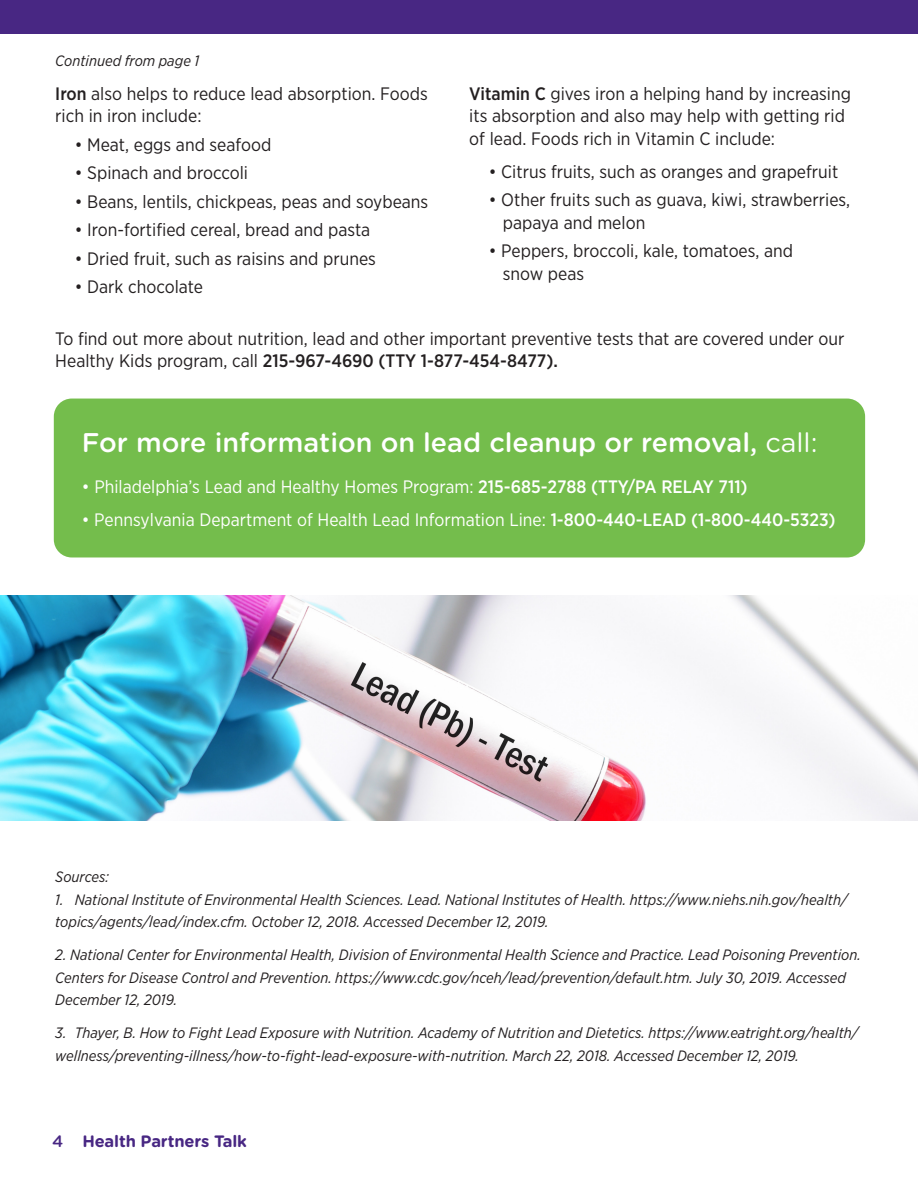
<style>
.page{position:relative;width:918px;height:1188px;background:#fff}
.page>*{position:absolute;margin:0;border:0;box-sizing:border-box;transform-origin:0 0}
.body_copy{font:500 27px "Gotham Rounded";color:#fff}
.body_copy-2{font:18px/22.5px "Gotham Narrow";color:#231f20}
.body_copy-3{font:18px "Gotham Narrow";color:#fff}
.t1{font:700 16.5px "Gotham Rounded";letter-spacing:-.01em;color:#482783}
.body_copy-4{font:italic 15px/22.5px "Gotham Narrow";color:#231f20}
.s1{font-weight:500}
.s2{font-weight:400}
</style>
<div class="page">
<div style="left:0;top:0;width:918px;height:33px;background:#482783"></div>
<div style="left:54px;top:399px;width:811px;height:158px;background:#74bd4c;border-radius:18px"></div>
<img style="left:0;top:596px;width:918px;height:224px">
<p class="body_copy-4" style="left:55px;top:49px;width:145px">Continued from page 1</p>
<p class="body_copy-2" style="left:55px;top:82px;width:374px"><span class="s1">Iron</span> also helps to reduce lead absorption. Foods rich in iron include:</p>
<p class="body_copy-2" style="left:75px;top:133px;width:198px">• Meat, eggs and seafood</p>
<p class="body_copy-2" style="left:75px;top:161px;width:175px">• Spinach and broccoli</p>
<p class="body_copy-2" style="left:75px;top:190px;width:355px">• Beans, lentils, chickpeas, peas and soybeans</p>
<p class="body_copy-2" style="left:75px;top:218px;width:297px">• Iron-fortified cereal, bread and pasta</p>
<p class="body_copy-2" style="left:75px;top:247px;width:303px">• Dried fruit, such as raisins and prunes</p>
<p class="body_copy-2" style="left:75px;top:275px;width:130px">• Dark chocolate</p>
<p class="body_copy-2" style="left:469px;top:82px;width:383px"><span class="s1">Vitamin C</span> gives iron a helping hand by increasing its absorption and also may help with getting rid of lead. Foods rich in Vitamin C include:</p>
<p class="body_copy-2" style="left:489px;top:160px;width:351px">• Citrus fruits, such as oranges and grapefruit</p>
<p class="body_copy-2" style="left:503px;top:188px;width:349px;text-indent:-14px">• Other fruits such as guava, kiwi, strawberries, papaya and melon</p>
<p class="body_copy-2" style="left:503px;top:239px;width:292px;text-indent:-14px">• Peppers, broccoli, kale, tomatoes, and snow peas</p>
<p class="body_copy-2" style="left:55px;top:328px;width:791px;line-height:21.8px">To find out more about nutrition, lead and other important preventive tests that are covered under our<br>Healthy Kids program, call <span class="s1">215-967-4690 (TTY 1-877-454-8477).</span></p>
<p class="body_copy" style="left:82px;top:423px;width:737px">For more information on lead cleanup or removal, <span class="s2">call:</span></p>
<p class="body_copy-3" style="left:82px;top:476px;width:667px">• Philadelphia’s Lead and Healthy Homes Program: <span class="s1">215-685-2788 (TTY/PA RELAY 711)</span></p>
<p class="body_copy-3" style="left:82px;top:508px;width:755px">• Pennsylvania Department of Health Lead Information Line: <span class="s1">1-800-440-LEAD (1-800-440-5323)</span></p>
<p class="body_copy-4" style="left:55px;top:865px;width:55px">Sources:</p>
<p class="body_copy-4" style="left:55px;top:888px;width:794px">1. National Institute of Environmental Health Sciences. Lead. National Institutes of Health. https://www.niehs.nih.gov/health/ topics/agents/lead/index.cfm. October 12, 2018. Accessed December 12, 2019.</p>
<p class="body_copy-4" style="left:55px;top:943px;width:807px">2. National Center for Environmental Health, Division of Environmental Health Science and Practice. Lead Poisoning Prevention.<br>Centers for Disease Control and Prevention. https://www.cdc.gov/nceh/lead/prevention/default.htm. July 30, 2019. Accessed<br>December 12, 2019.</p>
<p class="body_copy-4" style="left:55px;top:1021px;width:805px">3. Thayer, B. How to Fight Lead Exposure with Nutrition. Academy of Nutrition and Dietetics. https://www.eatright.org/health/ wellness/preventing-illness/how-to-fight-lead-exposure-with-nutrition. March 22, 2018. Accessed December 12, 2019.</p>
<p class="t1" style="left:52px;top:1129px;width:196px"><span class="s1">4</span> Health Partners Talk</p>
</div>
